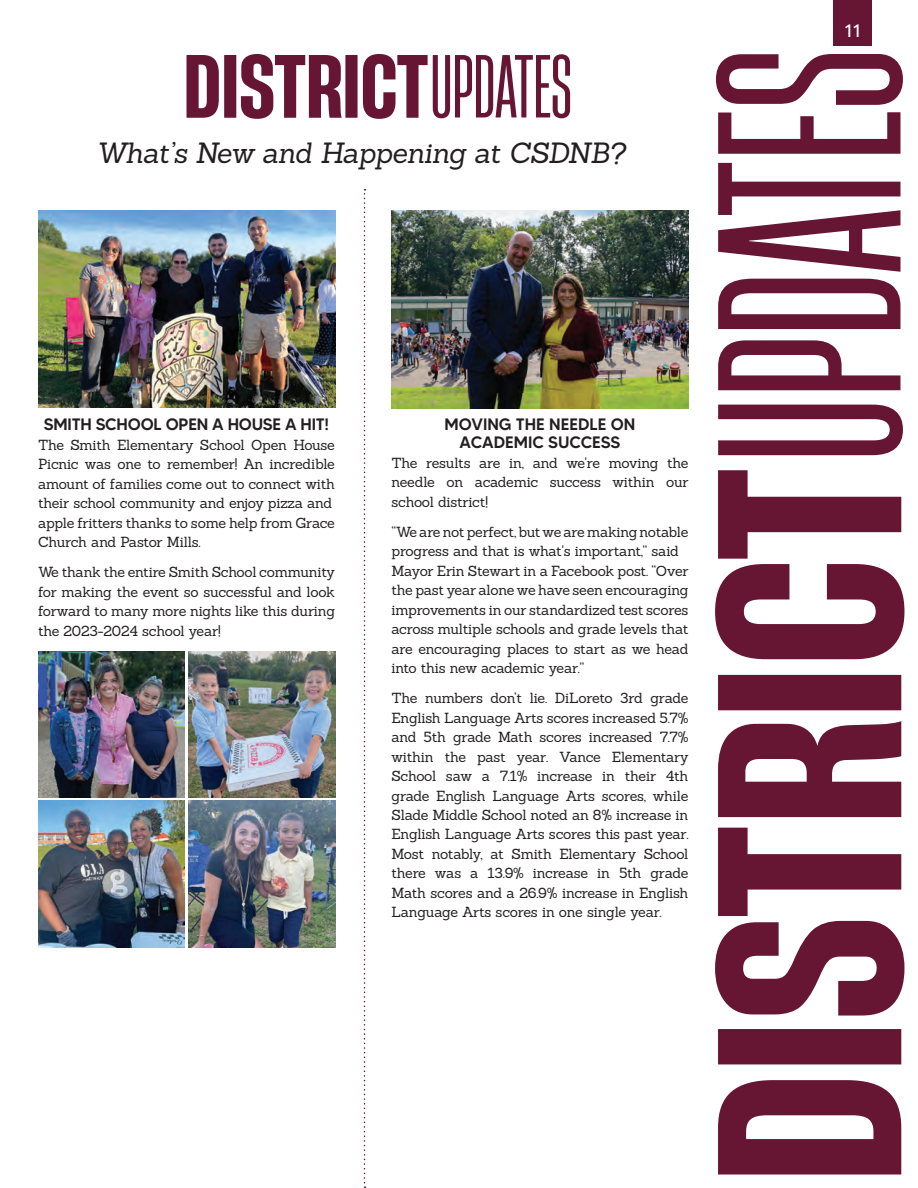
<style>
.page{position:relative;width:918px;height:1188px;background:#fff}
.page>*{position:absolute;margin:0;border:0;box-sizing:border-box;transform-origin:0 0}
.t1{font:italic 28.5px "Sanchez";letter-spacing:-.025em;color:#231f20}
.t2{font:18px "MADETOMMY";color:#fff}
.t3{font:500 16.5px/18px "MADETOMMY";color:#231f20;text-align:center}
.t4{font:14.25px/19.5px "Sanchez";letter-spacing:-.015em;color:#231f20;text-align:justify}
</style>
<div class="page">
<div style="left:834px;top:0;width:38px;height:46px;background:#661633"></div>
<svg style="left:716px;top:54px;width:187px;height:401px"></svg>
<svg style="left:715px;top:470px;width:190px;height:704px;fill:#661633"></svg>
<svg style="left:187px;top:54px;width:383px;height:65px"></svg>
<svg style="left:364px;top:189px;width:1px;height:999px"></svg>
<img style="left:392px;top:210px;width:296px;height:198px">
<img style="left:188px;top:801px;width:147px;height:146px">
<img style="left:38px;top:210px;width:297px;height:198px">
<img style="left:38px;top:651px;width:147px;height:147px">
<img style="left:188px;top:651px;width:147px;height:147px">
<img style="left:38px;top:801px;width:147px;height:146px">
<h1 class="t1" style="left:96px;top:134px;width:531px">What’s New and Happening at CSDNB?</h1>
<p class="t3" style="left:44px;top:415px;width:287px">SMITH SCHOOL OPEN A HOUSE A HIT!</p>
<p class="t4" style="left:38px;top:435px;width:299px;text-align:left">The Smith Elementary School Open House Picnic was one to remember! An incredible amount of families come out to connect with their school community and enjoy pizza and apple fritters thanks to some help from Grace Church and Pastor Mills.</p>
<p class="t4" style="left:38px;top:562px;width:299px">We thank the entire Smith School community for making the event so successful and look forward to many more nights like this during the 2023-2024 school year!</p>
<p class="t3" style="left:445px;top:415px;width:192px">MOVING THE NEEDLE ON<br>ACADEMIC SUCCESS</p>
<p class="t4" style="left:392px;top:453px;width:298px">The results are in, and we're moving the needle on academic success within our school district!</p>
<p class="t4" style="left:392px;top:522px;width:299px;text-align:left">“We are not perfect, but we are making notable progress and that is what's important,” said Mayor Erin Stewart in a Facebook post. “Over the past year alone we have seen encouraging improvements in our standardized test scores across multiple schools and grade levels that are encouraging places to start as we head into this new academic year.”</p>
<p class="t4" style="left:392px;top:688px;width:299px">The numbers don’t lie. DiLoreto 3rd grade English Language Arts scores increased 5.7% and 5th grade Math scores increased 7.7% within the past year. Vance Elementary School saw a 7.1% increase in their 4th grade English Language Arts scores, while Slade Middle School noted an 8% increase in English Language Arts scores this past year.<br>Most notably, at Smith Elementary School there was a 13.9% increase in 5th grade Math scores and a 26.9% increase in English Language Arts scores in one single year.</p>
<p class="t2" style="left:845px;top:20px;width:17px">11</p>
</div>
